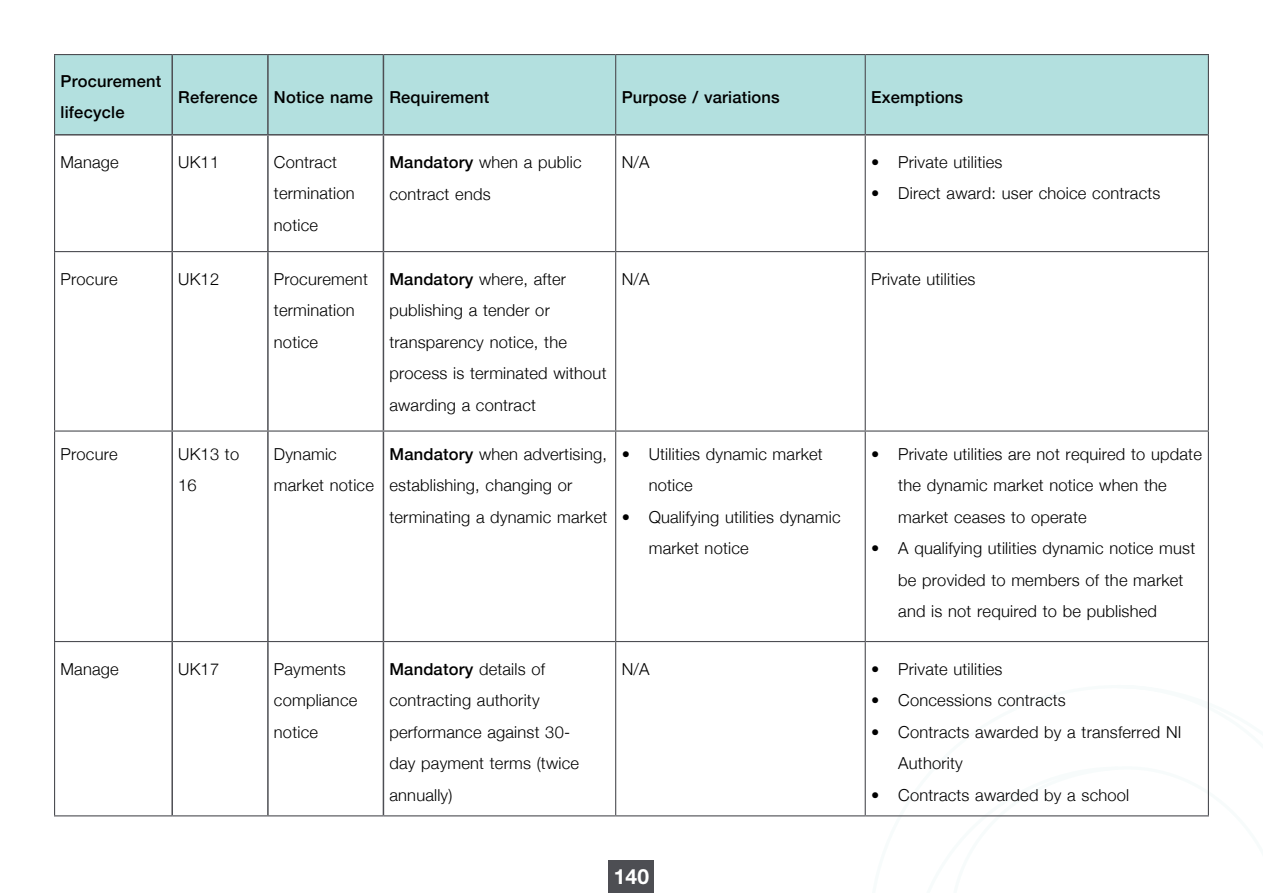
<style>
.page{position:relative;width:1263px;height:893px;background:#fff}
.page>*{position:absolute;margin:0;border:0;box-sizing:border-box;transform-origin:0 0}
.t1{font:700 21px "Helvetica Neue LT Pro";color:#fff}
.t2{font:21px "Myriad Pro";color:#fff}
.t3{font:300 16.5px/31.5px "Helvetica Neue";letter-spacing:.01em;color:#000}
.t4{font:500 16.5px/31.5px "Helvetica Neue";letter-spacing:.01em;color:#000}
.s1{font-weight:500}
</style>
<div class="page">
<svg style="left:867px;top:683px;width:342px;height:134px"></svg>
<div style="left:55px;top:55px;width:1153px;height:79px;background:#b3e0df"></div>
<hr style="left:54px;top:135px;width:1px;height:116px;background:#4d4e53">
<hr style="left:615px;top:136px;width:1px;height:115px;background:#4d4e53">
<hr style="left:865px;top:136px;width:1px;height:115px;background:#4d4e53">
<hr style="left:1208px;top:135px;width:1px;height:116px;background:#4d4e53">
<hr style="left:54px;top:251px;width:118px;height:1px;background:#4d4e53">
<hr style="left:54px;top:252px;width:1px;height:178px;background:#4d4e53">
<hr style="left:172px;top:251px;width:96px;height:1px;background:#4d4e53">
<hr style="left:268px;top:251px;width:115px;height:1px;background:#4d4e53">
<hr style="left:383px;top:251px;width:233px;height:1px;background:#4d4e53">
<hr style="left:616px;top:251px;width:249px;height:1px;background:#4d4e53">
<hr style="left:615px;top:252px;width:1px;height:178px;background:#4d4e53">
<hr style="left:865px;top:251px;width:344px;height:1px;background:#4d4e53">
<hr style="left:865px;top:252px;width:1px;height:178px;background:#4d4e53">
<hr style="left:1208px;top:252px;width:1px;height:178px;background:#4d4e53">
<hr style="left:54px;top:430px;width:118px;height:2px;background:#4d4e53">
<hr style="left:54px;top:432px;width:1px;height:209px;background:#4d4e53">
<hr style="left:172px;top:430px;width:96px;height:2px;background:#4d4e53">
<hr style="left:268px;top:430px;width:115px;height:2px;background:#4d4e53">
<hr style="left:383px;top:430px;width:233px;height:2px;background:#4d4e53">
<hr style="left:616px;top:430px;width:249px;height:2px;background:#4d4e53">
<hr style="left:615px;top:432px;width:1px;height:209px;background:#4d4e53">
<hr style="left:865px;top:430px;width:344px;height:2px;background:#4d4e53">
<hr style="left:865px;top:432px;width:1px;height:209px;background:#4d4e53">
<hr style="left:1208px;top:432px;width:1px;height:209px;background:#4d4e53">
<hr style="left:54px;top:641px;width:118px;height:1px;background:#4d4e53">
<hr style="left:54px;top:642px;width:1px;height:173px;background:#4d4e53">
<hr style="left:172px;top:641px;width:96px;height:1px;background:#4d4e53">
<hr style="left:268px;top:641px;width:115px;height:1px;background:#4d4e53">
<hr style="left:383px;top:641px;width:233px;height:1px;background:#4d4e53">
<hr style="left:616px;top:641px;width:249px;height:1px;background:#4d4e53">
<hr style="left:615px;top:642px;width:1px;height:173px;background:#4d4e53">
<hr style="left:865px;top:641px;width:344px;height:1px;background:#4d4e53">
<hr style="left:865px;top:642px;width:1px;height:173px;background:#4d4e53">
<hr style="left:1208px;top:642px;width:1px;height:173px;background:#4d4e53">
<hr style="left:54px;top:815px;width:118px;height:1px;background:#4d4e53">
<hr style="left:172px;top:815px;width:96px;height:1px;background:#4d4e53">
<hr style="left:268px;top:815px;width:115px;height:1px;background:#4d4e53">
<hr style="left:383px;top:815px;width:233px;height:1px;background:#4d4e53">
<hr style="left:616px;top:815px;width:249px;height:1px;background:#4d4e53">
<hr style="left:865px;top:815px;width:344px;height:1px;background:#4d4e53">
<hr style="left:171px;top:136px;width:2px;height:115px;background:#4d4e53">
<hr style="left:267px;top:136px;width:2px;height:115px;background:#4d4e53">
<hr style="left:383px;top:136px;width:1px;height:115px;background:#4d4e53">
<hr style="left:171px;top:252px;width:2px;height:178px;background:#4d4e53">
<hr style="left:267px;top:252px;width:2px;height:178px;background:#4d4e53">
<hr style="left:383px;top:252px;width:1px;height:178px;background:#4d4e53">
<hr style="left:171px;top:432px;width:2px;height:209px;background:#4d4e53">
<hr style="left:267px;top:432px;width:2px;height:209px;background:#4d4e53">
<hr style="left:383px;top:432px;width:1px;height:209px;background:#4d4e53">
<hr style="left:171px;top:642px;width:2px;height:173px;background:#4d4e53">
<hr style="left:267px;top:642px;width:2px;height:173px;background:#4d4e53">
<hr style="left:383px;top:642px;width:1px;height:173px;background:#4d4e53">
<hr style="left:54px;top:54px;width:118px;height:1px;background:#4d4e53">
<hr style="left:54px;top:55px;width:1px;height:80px;background:#4d4e53">
<hr style="left:172px;top:54px;width:96px;height:1px;background:#4d4e53">
<hr style="left:268px;top:54px;width:115px;height:1px;background:#4d4e53">
<hr style="left:383px;top:54px;width:233px;height:1px;background:#4d4e53">
<hr style="left:616px;top:54px;width:249px;height:1px;background:#4d4e53">
<hr style="left:615px;top:55px;width:1px;height:79px;background:#4d4e53">
<hr style="left:865px;top:54px;width:344px;height:1px;background:#4d4e53">
<hr style="left:865px;top:55px;width:1px;height:79px;background:#4d4e53">
<hr style="left:1208px;top:55px;width:1px;height:80px;background:#4d4e53">
<hr style="left:171px;top:55px;width:2px;height:79px;background:#4d4e53">
<hr style="left:267px;top:55px;width:2px;height:79px;background:#4d4e53">
<hr style="left:383px;top:55px;width:1px;height:79px;background:#4d4e53">
<hr style="left:55px;top:134px;width:117px;height:2px;background:#4d4e53">
<hr style="left:172px;top:134px;width:96px;height:2px;background:#4d4e53">
<hr style="left:268px;top:134px;width:115px;height:2px;background:#4d4e53">
<hr style="left:383px;top:134px;width:233px;height:2px;background:#4d4e53">
<hr style="left:616px;top:134px;width:249px;height:2px;background:#4d4e53">
<hr style="left:865px;top:134px;width:343px;height:2px;background:#4d4e53">
<div style="left:609px;top:861px;width:45px;height:32px;background:#4d4e53"></div>
<p class="t4" style="left:61px;top:64px;width:102px">Procurement lifecycle</p>
<p class="t4" style="left:178px;top:80px;width:312px">Reference Notice name Requirement</p>
<p class="t4" style="left:622px;top:80px;width:160px">Purpose / variations</p>
<p class="t4" style="left:871px;top:80px;width:93px">Exemptions</p>
<p class="t3" style="left:61px;top:145px;width:60px">Manage</p>
<p class="t3" style="left:178px;top:145px;width:42px">UK11</p>
<p class="t3" style="left:274px;top:145px;width:82px">Contract termination notice</p>
<p class="t3" style="left:389px;top:145px;width:194px"><span class="s1">Mandatory</span> when a public contract ends</p>
<p class="t3" style="left:622px;top:145px;width:29px">N/A</p>
<p class="t3" style="left:871px;top:145px;width:133px">• Private utilities</p>
<p class="t3" style="left:871px;top:177px;width:291px">• Direct award: user choice contracts</p>
<p class="t3" style="left:61px;top:262px;width:59px">Procure</p>
<p class="t3" style="left:178px;top:262px;width:42px">UK12</p>
<p class="t3" style="left:274px;top:262px;width:95px">Procurement termination notice</p>
<p class="t3" style="left:389px;top:262px;width:219px"><span class="s1">Mandatory</span> where, after publishing a tender or transparency notice, the process is terminated without awarding a contract</p>
<p class="t3" style="left:622px;top:262px;width:29px">N/A</p>
<p class="t3" style="left:871px;top:262px;width:106px">Private utilities</p>
<p class="t3" style="left:61px;top:437px;width:59px">Procure</p>
<p class="t3" style="left:178px;top:437px;width:62px">UK13 to<br>16</p>
<p class="t3" style="left:274px;top:437px;width:102px">Dynamic market notice</p>
<p class="t3" style="left:389px;top:437px;width:219px"><span class="s1">Mandatory</span> when advertising, establishing, changing or terminating a dynamic market</p>
<p class="t3" style="left:649px;top:437px;width:176px;text-indent:-27px">• Utilities dynamic market notice</p>
<p class="t3" style="left:898px;top:437px;width:305px;text-indent:-27px">• Private utilities are not required to update the dynamic market notice when the market ceases to operate</p>
<p class="t3" style="left:898px;top:531px;width:298px;text-indent:-27px">• A qualifying utilities dynamic notice must be provided to members of the market and is not required to be published</p>
<p class="t3" style="left:649px;top:500px;width:193px;text-indent:-27px">• Qualifying utilities dynamic market notice</p>
<p class="t3" style="left:61px;top:652px;width:60px">Manage</p>
<p class="t3" style="left:178px;top:652px;width:42px">UK17</p>
<p class="t3" style="left:274px;top:652px;width:85px">Payments compliance notice</p>
<p class="t3" style="left:389px;top:652px;width:191px"><span class="s1">Mandatory</span> details of contracting authority performance against 30- day payment terms (twice annually)</p>
<p class="t3" style="left:622px;top:652px;width:29px">N/A</p>
<p class="t3" style="left:871px;top:652px;width:133px">• Private utilities</p>
<p class="t3" style="left:871px;top:683px;width:196px">• Concessions contracts</p>
<p class="t3" style="left:898px;top:715px;width:285px;text-indent:-27px">• Contracts awarded by a transferred NI<br>Authority</p>
<p class="t3" style="left:871px;top:778px;width:260px">• Contracts awarded by a school</p>
<p class="t1" style="left:614px;top:864px;width:37px">140</p>
<p class="t2" style="left:626px;top:865px;width:12px">8</p>
</div>
